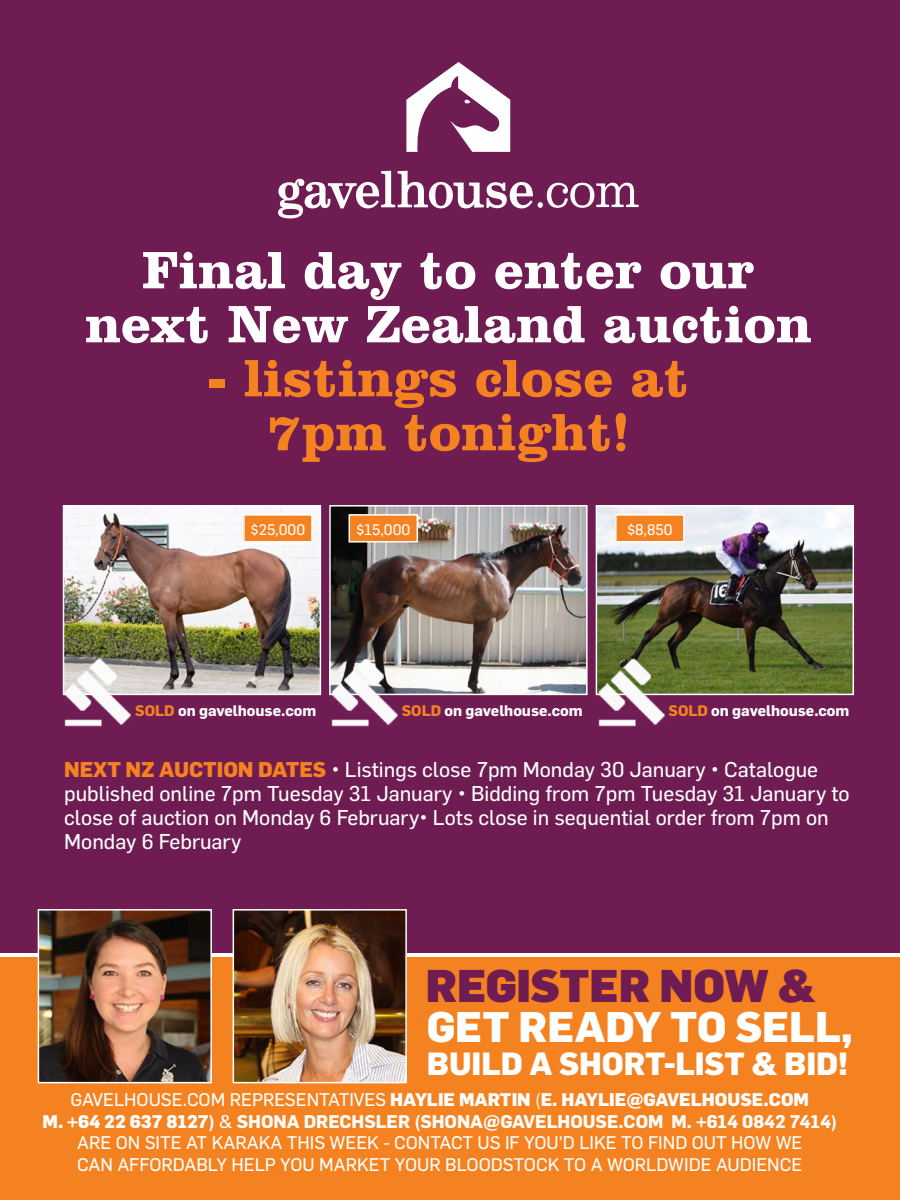
<style>
.page{position:relative;width:900px;height:1200px;background:#fff}
.page>*{position:absolute;margin:0;border:0;box-sizing:border-box;transform-origin:0 0}
.t1{font:700 54px/54px "Clarendon BT";color:#fff;text-align:center}
.t2{font:700 54px/54px "Clarendon BT";color:#f58220;text-align:center}
.t3{font:900 45px "Flama";color:#6f1c53}
.t4{font:800 42px "Flama";color:#fff}
.t5{font:800 31.5px "Flama";color:#fff}
.t6{font:21px/24px "Flama Basic";color:#fff}
.t7{font:800 18px/21.6px "Flama";color:#fff;text-align:center}
.t8{font:18px/21.6px "Flama Basic";color:#fff}
.t9{font:700 15px "Flama";color:#fff}
.t10{font:15px "Flama Basic";color:#fff}
.s1{color:#f58220}
.s2{font-family:"Flama";font-weight:800;color:#f58220}
.s3{font-family:"Flama Basic";font-weight:400}
.s4{font-weight:700}
</style>
<div class="page">
<div style="left:0;top:0;width:900px;height:952px;background:#6f1c53"></div>
<svg style="left:278px;top:62px;width:361px;height:156px"></svg>
<div style="left:0;top:958px;width:900px;height:242px;background:#f58220"></div>
<img style="left:66px;top:508px;width:252px;height:184px">
<div style="left:63px;top:505px;width:258px;height:190px;border:2px solid #fff"></div>
<img style="left:332px;top:508px;width:253px;height:184px">
<div style="left:329px;top:505px;width:259px;height:190px;border:2px solid #fff"></div>
<img style="left:599px;top:508px;width:252px;height:184px">
<div style="left:596px;top:505px;width:258px;height:190px;border:2px solid #fff"></div>
<img style="left:329px;top:656px;width:72px;height:71px">
<img style="left:63px;top:656px;width:72px;height:71px">
<img style="left:596px;top:656px;width:72px;height:71px">
<div style="left:244px;top:515px;width:68px;height:27px;background:#f58220"></div>
<div style="left:243px;top:514px;width:70px;height:29px;border:2px solid #fff"></div>
<div style="left:616px;top:515px;width:68px;height:27px;background:#f58220"></div>
<div style="left:615px;top:514px;width:70px;height:29px;border:2px solid #fff"></div>
<div style="left:349px;top:515px;width:68px;height:27px;background:#f58220"></div>
<div style="left:349px;top:514px;width:69px;height:29px;border:2px solid #fff"></div>
<img style="left:41px;top:912px;width:168px;height:168px">
<div style="left:38px;top:909px;width:174px;height:174px;border:2px solid #fff"></div>
<img style="left:236px;top:912px;width:168px;height:168px">
<div style="left:233px;top:909px;width:174px;height:174px;border:2px solid #fff"></div>
<h1 class="t1" style="left:85px;top:242px;width:728px">Final day to enter our next New Zealand auction</h1>
<h1 class="t2" style="left:208px;top:350px;width:483px">- listings close at<br>7pm tonight!</h1>
<p class="t10" style="left:251px;top:520px;width:56px">$25,000</p>
<p class="t10" style="left:356px;top:520px;width:56px">$15,000</p>
<p class="t10" style="left:627px;top:520px;width:47px">$8,850</p>
<p class="t9" style="left:135px;top:700px;width:182px"><span class="s1">SOLD</span> on gavelhouse.com</p>
<p class="t9" style="left:402px;top:700px;width:182px"><span class="s1">SOLD</span> on gavelhouse.com</p>
<p class="t9" style="left:669px;top:700px;width:182px"><span class="s1">SOLD</span> on gavelhouse.com</p>
<p class="t6" style="left:64px;top:756px;width:787px"><span class="s2">NEXT NZ AUCTION DATES</span> • Listings close 7pm Monday 30 January • Catalogue published online 7pm Tuesday 31 January • Bidding from 7pm Tuesday 31 January to close of auction on Monday 6 February• Lots close in sequential order from 7pm on Monday 6 February</p>
<h2 class="t3" style="left:426px;top:953px;width:392px">REGISTER NOW &amp;</h2>
<h3 class="t4" style="left:427px;top:997px;width:428px">GET READY TO SELL,</h3>
<h3 class="t5" style="left:427px;top:1041px;width:423px">BUILD A SHORT-LIST &amp; BID!</h3>
<p class="t7" style="left:43px;top:1088px;width:796px"><span class="s3">GAVELHOUSE.COM REPRESENTATIVES</span> HAYLIE MARTIN <span class="s3">(</span>E. HAYLIE@GAVELHOUSE.COM<br>M. +64 22 637 8127) <span class="s3">&amp;</span> <span class="s4">SHONA DRECHSLER (SHONA@GAVELHOUSE.COM M. +614 0842 7414)</span></p>
<p class="t8" style="left:77px;top:1131px;width:727px">ARE ON SITE AT KARAKA THIS WEEK - CONTACT US IF YOU'D LIKE TO FIND OUT HOW WE<br>CAN AFFORDABLY HELP YOU MARKET YOUR BLOODSTOCK TO A WORLDWIDE AUDIENCE</p>
</div>
